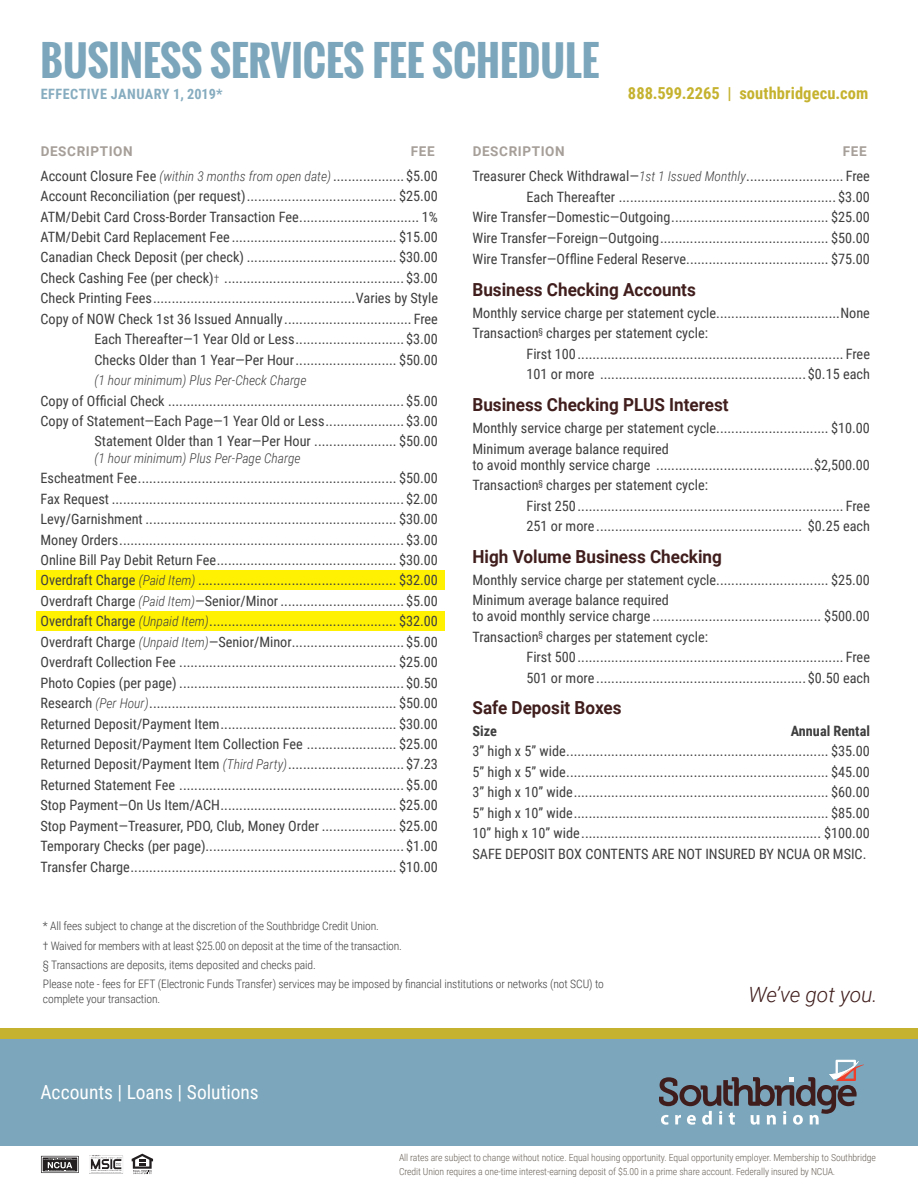
<style>
.page{position:relative;width:918px;height:1188px;background:#fff}
.page>*{position:absolute;margin:0;border:0;box-sizing:border-box;transform-origin:0 0}
.t1{font:700 40.5px "Oswald";color:#7ba6bb}
.t2{font:italic 300 21px "Roboto";letter-spacing:-.005em;color:#401e1d}
.t3{font:19.5px "Roboto Condensed";color:#fff}
.t4{font:700 18px "Roboto";color:#401e1d;scale:.95 1}
.t5{font:700 16.5px "Roboto Condensed";letter-spacing:.005em;color:#c5b22e}
.t6{font:14.25px/20.4px "Roboto Condensed";color:#3e3e3f}
.t7{font:700 14.25px "Roboto Condensed";letter-spacing:.035em;color:#86acbf}
.t8{font:700 14.25px "Roboto Condensed";color:#3e3e3f}
.t9{font:italic 300 13.5px "Roboto Condensed";color:#3e3e3f}
.t10{font:700 13.5px "Roboto";letter-spacing:.045em;color:#a69e98}
.t11{font:300 11.7px/19.4px "Roboto Condensed";letter-spacing:-.01em;color:#3e3e3f}
.t12{font:300 9.75px/13.5px "Roboto Condensed";letter-spacing:-.01em;color:#696158}
.s1{font-weight:300;font-style:italic;font-size:13.5px}
.s2{font-weight:300;font-size:11.7px}
</style>
<div class="page">
<div style="left:36px;top:611px;width:409px;height:20px;background:#fff101"></div>
<div style="left:36px;top:571px;width:409px;height:19px;background:#fff101"></div>
<div style="left:0;top:1039px;width:918px;height:106px;background:#7ba6bb"></div>
<div style="left:0;top:1028px;width:918px;height:11px;background:#c5b22e"></div>
<svg style="left:659px;top:1060px;width:205px;height:65px"></svg>
<svg style="left:132px;top:1154px;width:21px;height:20px"></svg>
<div style="left:41px;top:1155px;width:38px;height:19px;border:1px solid #fff"></div>
<svg style="left:42px;top:1157px;width:36px;height:15px"></svg>
<svg style="left:43px;top:1158px;width:34px;height:14px"></svg>
<img style="left:89px;top:1155px;width:34px;height:19px">
<h1 class="t1" style="left:40px;top:30px;width:560px">BUSINESS SERVICES FEE SCHEDULE</h1>
<p class="t7" style="left:41px;top:84px;width:183px">EFFECTIVE JANUARY 1, 2019*</p>
<p class="t5" style="left:628px;top:81px;width:242px">888.599.2265 | southbridgecu.com</p>
<p class="t10" style="left:41px;top:142px;width:93px">DESCRIPTION</p>
<p class="t10" style="left:411px;top:142px;width:25px">FEE</p>
<p class="t6" style="left:40px;top:165px;width:399px;text-align:right">Account Closure Fee <span class="s1">(within 3 months from open date)</span> ................... $5.00<br>Account Reconciliation (per request) ........................................ $25.00<br>ATM/Debit Card Cross-Border Transaction Fee ................................ 1% ATM/Debit Card Replacement Fee ............................................ $15.00<br>Canadian Check Deposit (per check) ........................................ $30.00<br>Check Cashing Fee (per check)<span class="s2">†</span> ................................................ $3.00<br>Check Printing Fees ......................................................Varies by Style Copy of NOW Check 1st 36 Issued Annually .................................. Free Each Thereafter—1 Year Old or Less ............................. $3.00<br>Checks Older than 1 Year—Per Hour ........................... $50.00</p>
<p class="t9" style="left:94px;top:371px;width:213px">(1 hour minimum) Plus Per-Check Charge</p>
<p class="t6" style="left:40px;top:390px;width:399px;text-align:right">Copy of Official Check ............................................................... $5.00<br>Copy of Statement—Each Page—1 Year Old or Less ..................... $3.00<br>Statement Older than 1 Year—Per Hour ...................... $50.00</p>
<p class="t9" style="left:94px;top:449px;width:208px">(1 hour minimum) Plus Per-Page Charge</p>
<p class="t6" style="left:40px;top:467px;width:399px;text-align:justify">Escheatment Fee ..................................................................... $50.00<br>Fax Request .............................................................................. $2.00<br>Levy/Garnishment ................................................................... $30.00<br>Money Orders ............................................................................ $3.00<br>Online Bill Pay Debit Return Fee ................................................ $30.00<br>Overdraft Charge <span class="s1">(Paid Item)</span> ..................................................... $32.00<br>Overdraft Charge <span class="s1">(Paid Item)</span>—Senior/Minor ................................. $5.00<br>Overdraft Charge <span class="s1">(Unpaid Item)</span> .................................................. $32.00<br>Overdraft Charge <span class="s1">(Unpaid Item)</span>—Senior/Minor .............................. $5.00<br>Overdraft Collection Fee .......................................................... $25.00<br>Photo Copies (per page) ............................................................ $0.50<br>Research <span class="s1">(Per Hour)</span> .................................................................. $50.00<br>Returned Deposit/Payment Item ............................................... $30.00<br>Returned Deposit/Payment Item Collection Fee ........................ $25.00<br>Returned Deposit/Payment Item <span class="s1">(Third Party)</span> ............................... $7.23<br>Returned Statement Fee ............................................................ $5.00<br>Stop Payment—On Us Item/ACH ............................................... $25.00<br>Stop Payment—Treasurer, PDO, Club, Money Order .................... $25.00<br>Temporary Checks (per page)..................................................... $1.00<br>Transfer Charge ....................................................................... $10.00</p>
<p class="t10" style="left:473px;top:142px;width:93px">DESCRIPTION</p>
<p class="t10" style="left:843px;top:142px;width:25px">FEE</p>
<p class="t6" style="left:472px;top:165px;width:399px;text-align:right">Treasurer Check Withdrawal—<span class="s1">1st 1 Issued Monthly</span> .......................... Free Each Thereafter .......................................................... $3.00<br>Wire Transfer—Domestic—Outgoing .......................................... $25.00<br>Wire Transfer—Foreign—Outgoing ............................................. $50.00<br>Wire Transfer—Offline Federal Reserve ...................................... $75.00</p>
<p class="t4" style="left:472px;top:277px;width:237px">Business Checking Accounts</p>
<p class="t6" style="left:472px;top:302px;width:399px">Monthly service charge per statement cycle .................................None<br>Transaction<sup>§</sup> charges per statement cycle:</p>
<p class="t6" style="left:527px;top:343px;width:345px">First 100 ....................................................................... Free<br>101 or more .......................................................$0.15 each</p>
<p class="t4" style="left:472px;top:392px;width:271px">Business Checking PLUS Interest</p>
<p class="t6" style="left:472px;top:417px;width:399px">Monthly service charge per statement cycle .............................. $10.00<br>Minimum average balance required</p>
<p class="t6" style="left:472px;top:454px;width:399px">to avoid monthly service charge ..........................................$2,500.00<br>Transaction<sup>§</sup> charges per statement cycle:</p>
<p class="t6" style="left:527px;top:495px;width:345px">First 250 ....................................................................... Free<br>251 or more ....................................................... $0.25 each</p>
<p class="t4" style="left:472px;top:544px;width:264px">High Volume Business Checking</p>
<p class="t6" style="left:472px;top:569px;width:399px">Monthly service charge per statement cycle .............................. $25.00<br>Minimum average balance required</p>
<p class="t6" style="left:472px;top:605px;width:399px">to avoid monthly service charge ............................................. $500.00<br>Transaction<sup>§</sup> charges per statement cycle:</p>
<p class="t6" style="left:527px;top:646px;width:345px">First 500 ....................................................................... Free<br>501 or more ........................................................$0.50 each</p>
<p class="t4" style="left:472px;top:695px;width:158px">Safe Deposit Boxes</p>
<p class="t8" style="left:472px;top:721px;width:26px">Size</p>
<p class="t8" style="left:791px;top:721px;width:81px">Annual Rental</p>
<p class="t6" style="left:472px;top:741px;width:399px;text-align:justify">3” high x 5” wide ...................................................................... $35.00<br>5” high x 5” wide ...................................................................... $45.00<br>3” high x 10” wide .................................................................... $60.00<br>5” high x 10” wide .................................................................... $85.00<br>10” high x 10” wide ................................................................ $100.00<br>SAFE DEPOSIT BOX CONTENTS ARE NOT INSURED BY NCUA OR MSIC.</p>
<p class="t11" style="left:43px;top:916px;width:562px">* All fees subject to change at the discretion of the Southbridge Credit Union.<br>† Waived for members with at least $25.00 on deposit at the time of the transaction.<br>§ Transactions are deposits, items deposited and checks paid.<br>Please note - fees for EFT (Electronic Funds Transfer) services may be imposed by financial institutions or networks (not SCU) to</p>
<p class="t11" style="left:43px;top:989px;width:119px">complete your transaction.</p>
<h3 class="t3" style="left:40px;top:1079px;width:220px">Accounts | Loans | Solutions</h3>
<h2 class="t2" style="left:748px;top:980px;width:131px">We’ve got you.</h2>
<p class="t12" style="left:399px;top:1151px;width:478px">All rates are subject to change without notice. Equal housing opportunity. Equal opportunity employer. Membership to Southbridge<br>Credit Union requires a one-time interest-earning deposit of $5.00 in a prime share account. Federally insured by NCUA.</p>
</div>
